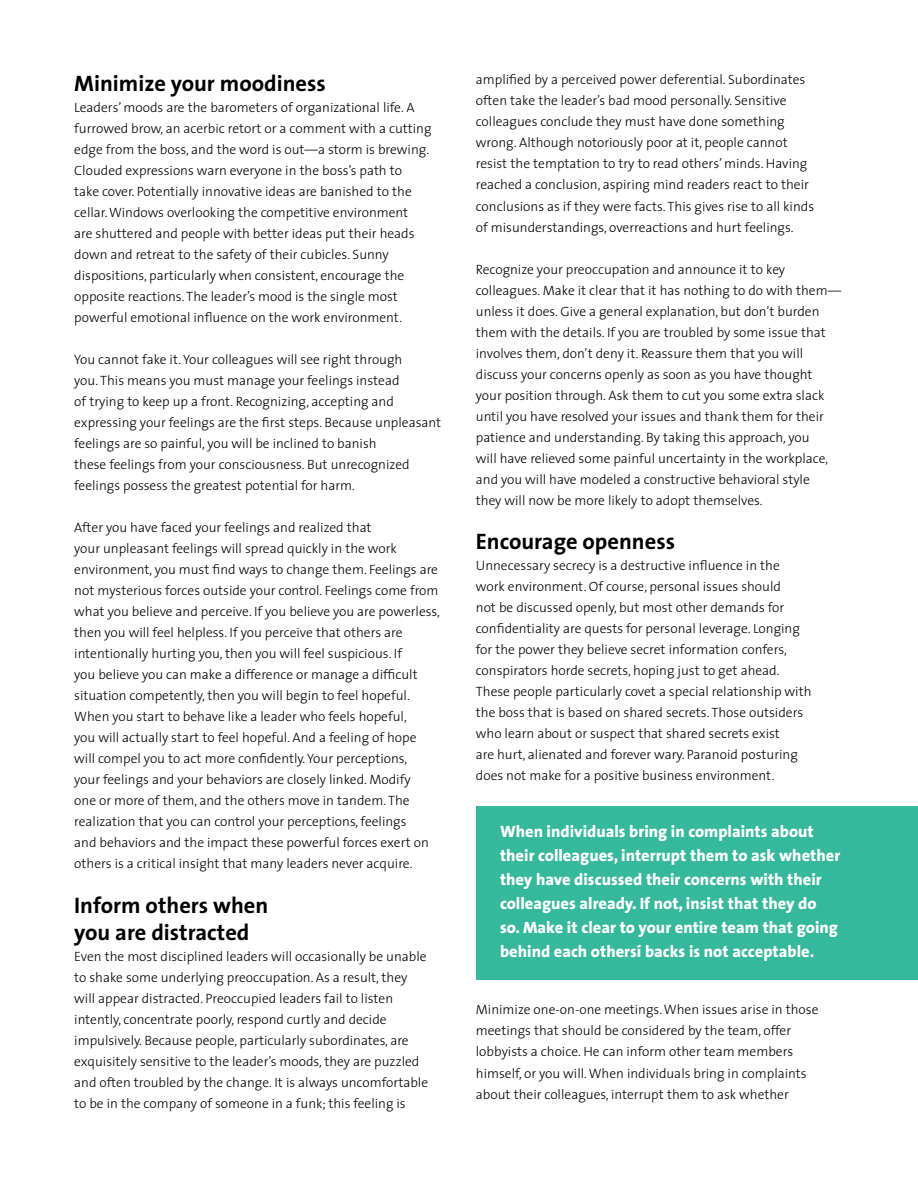
<style>
.page{position:relative;width:918px;height:1188px;background:#fff}
.page>*{position:absolute;margin:0;border:0;box-sizing:border-box;transform-origin:0 0}
.t1{font:700 22.5px/27px "The Sans";color:#000}
.t2{font:800 16.5px/24px "The Sans";color:#fff}
.t3{font:300 13.5px/21px "The Sans";color:#000}
</style>
<div class="page">
<div style="left:476px;top:806px;width:442px;height:174px;background:#35b89b"></div>
<h1 class="t1" style="left:74px;top:70px;width:253px">Minimize your moodiness</h1>
<p class="t3" style="left:74px;top:97px;width:359px">Leaders’ moods are the barometers of organizational life. A furrowed brow, an acerbic retort or a comment with a cutting edge from the boss, and the word is out—a storm is brewing.<br>Clouded expressions warn everyone in the boss’s path to<br>take cover. Potentially innovative ideas are banished to the cellar. Windows overlooking the competitive environment<br>are shuttered and people with better ideas put their heads down and retreat to the safety of their cubicles. Sunny dispositions, particularly when consistent, encourage the opposite reactions. The leader’s mood is the single most powerful emotional influence on the work environment.</p>
<p class="t3" style="left:74px;top:349px;width:368px">You cannot fake it. Your colleagues will see right through<br>you. This means you must manage your feelings instead<br>of trying to keep up a front. Recognizing, accepting and expressing your feelings are the first steps. Because unpleasant feelings are so painful, you will be inclined to banish<br>these feelings from your consciousness. But unrecognized feelings possess the greatest potential for harm.</p>
<p class="t3" style="left:74px;top:517px;width:367px">After you have faced your feelings and realized that<br>your unpleasant feelings will spread quickly in the work environment, you must find ways to change them. Feelings are not mysterious forces outside your control. Feelings come from what you believe and perceive. If you believe you are powerless, then you will feel helpless. If you perceive that others are intentionally hurting you, then you will feel suspicious. If<br>you believe you can make a difference or manage a difficult situation competently, then you will begin to feel hopeful.<br>When you start to behave like a leader who feels hopeful,<br>you will actually start to feel hopeful. And a feeling of hope will compel you to act more confidently. Your perceptions,<br>your feelings and your behaviors are closely linked. Modify<br>one or more of them, and the others move in tandem. The realization that you can control your perceptions, feelings<br>and behaviors and the impact these powerful forces exert on others is a critical insight that many leaders never acquire.</p>
<h1 class="t1" style="left:74px;top:892px;width:196px">Inform others when you are distracted</h1>
<p class="t3" style="left:74px;top:946px;width:355px">Even the most disciplined leaders will occasionally be unable to shake some underlying preoccupation. As a result, they will appear distracted. Preoccupied leaders fail to listen intently, concentrate poorly, respond curtly and decide impulsively. Because people, particularly subordinates, are exquisitely sensitive to the leader’s moods, they are puzzled and often troubled by the change. It is always uncomfortable to be in the company of someone in a funk; this feeling is</p>
<p class="t3" style="left:476px;top:70px;width:340px">amplified by a perceived power deferential. Subordinates often take the leader’s bad mood personally. Sensitive colleagues conclude they must have done something wrong. Although notoriously poor at it, people cannot resist the temptation to try to read others’ minds. Having reached a conclusion, aspiring mind readers react to their conclusions as if they were facts. This gives rise to all kinds of misunderstandings, overreactions and hurt feelings.</p>
<p class="t3" style="left:476px;top:259px;width:367px">Recognize your preoccupation and announce it to key colleagues. Make it clear that it has nothing to do with them— unless it does. Give a general explanation, but don’t burden them with the details. If you are troubled by some issue that involves them, don’t deny it. Reassure them that you will discuss your concerns openly as soon as you have thought your position through. Ask them to cut you some extra slack until you have resolved your issues and thank them for their patience and understanding. By taking this approach, you<br>will have relieved some painful uncertainty in the workplace, and you will have modeled a constructive behavioral style<br>they will now be more likely to adopt themselves.</p>
<h1 class="t1" style="left:476px;top:529px;width:201px">Encourage openness</h1>
<p class="t3" style="left:476px;top:555px;width:337px">Unnecessary secrecy is a destructive influence in the work environment. Of course, personal issues should<br>not be discussed openly, but most other demands for confidentiality are quests for personal leverage. Longing for the power they believe secret information confers, conspirators horde secrets, hoping just to get ahead.<br>These people particularly covet a special relationship with the boss that is based on shared secrets. Those outsiders who learn about or suspect that shared secrets exist<br>are hurt, alienated and forever wary. Paranoid posturing does not make for a positive business environment.</p>
<p class="t2" style="left:500px;top:819px;width:342px">When individuals bring in complaints about their colleagues, interrupt them to ask whether they have discussed their concerns with their colleagues already. If not, insist that they do so. Make it clear to your entire team that going behind each othersí backs is not acceptable.</p>
<p class="t3" style="left:476px;top:1000px;width:344px">Minimize one-on-one meetings. When issues arise in those meetings that should be considered by the team, offer lobbyists a choice. He can inform other team members himself, or you will. When individuals bring in complaints about their colleagues, interrupt them to ask whether</p>
</div>
